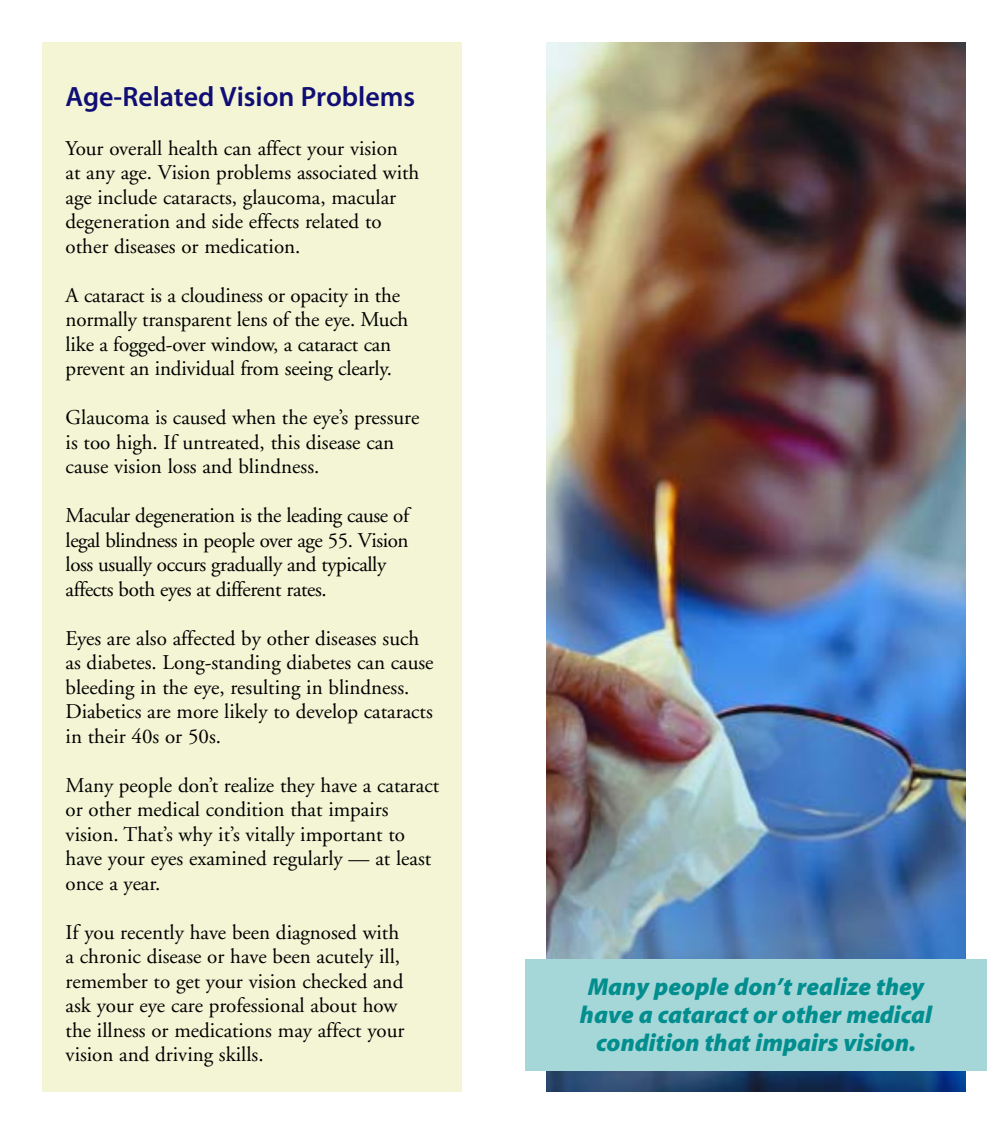
<style>
.page{position:relative;width:1008px;height:1134px;background:#fff}
.page>*{position:absolute;margin:0;border:0;box-sizing:border-box;transform-origin:0 0}
.t1{font:28px "Myriad MM.565.600";color:#100d75}
.t2{font:24.5px/28px "Myriad MM It.830.300";color:#028e8f;text-align:center}
.t3{font:21px/24.5px "Adobe Garamond";color:#000}
.t4{font:21px/24.5px "Adobe Garamond";letter-spacing:-.02em;color:#000}
</style>
<div class="page">
<img style="left:546px;top:42px;width:420px;height:1050px">
<div style="left:525px;top:959px;width:462px;height:112px;background:#a6d7d8"></div>
<div style="left:42px;top:42px;width:420px;height:1050px;background:#f3f5d4"></div>
<h1 class="t1" style="left:66px;top:86px;width:351px">Age-Related Vision Problems</h1>
<p class="t3" style="left:66px;top:138px;width:355px">Your overall health can affect your vision<br>at any age. Vision problems associated with age include cataracts, glaucoma, macular degeneration and side effects related to other diseases or medication.</p>
<p class="t3" style="left:66px;top:285px;width:344px">A cataract is a cloudiness or opacity in the normally transparent lens of the eye. Much like a fogged-over window, a cataract can prevent an individual from seeing clearly.</p>
<p class="t3" style="left:66px;top:407px;width:355px">Glaucoma is caused when the eye’s pressure is too high. If untreated, this disease can cause vision loss and blindness.</p>
<p class="t4" style="left:66px;top:505px;width:345px">Macular degeneration is the leading cause of legal blindness in people over age 55. Vision loss usually occurs gradually and typically affects both eyes at different rates.</p>
<p class="t3" style="left:66px;top:628px;width:369px">Eyes are also affected by other diseases such as diabetes. Long-standing diabetes can cause bleeding in the eye, resulting in blindness.<br>Diabetics are more likely to develop cataracts in their 40s or 50s.</p>
<p class="t3" style="left:66px;top:775px;width:375px">Many people don’t realize they have a cataract or other medical condition that impairs vision. That’s why it’s vitally important to have your eyes examined regularly — at least once a year.</p>
<p class="t3" style="left:66px;top:922px;width:340px">If you recently have been diagnosed with a chronic disease or have been acutely ill, remember to get your vision checked and ask your eye care professional about how the illness or medications may affect your vision and driving skills.</p>
<p class="t2" style="left:580px;top:975px;width:353px">Many people don’t realize they have a cataract or other medical condition that impairs vision.</p>
</div>
